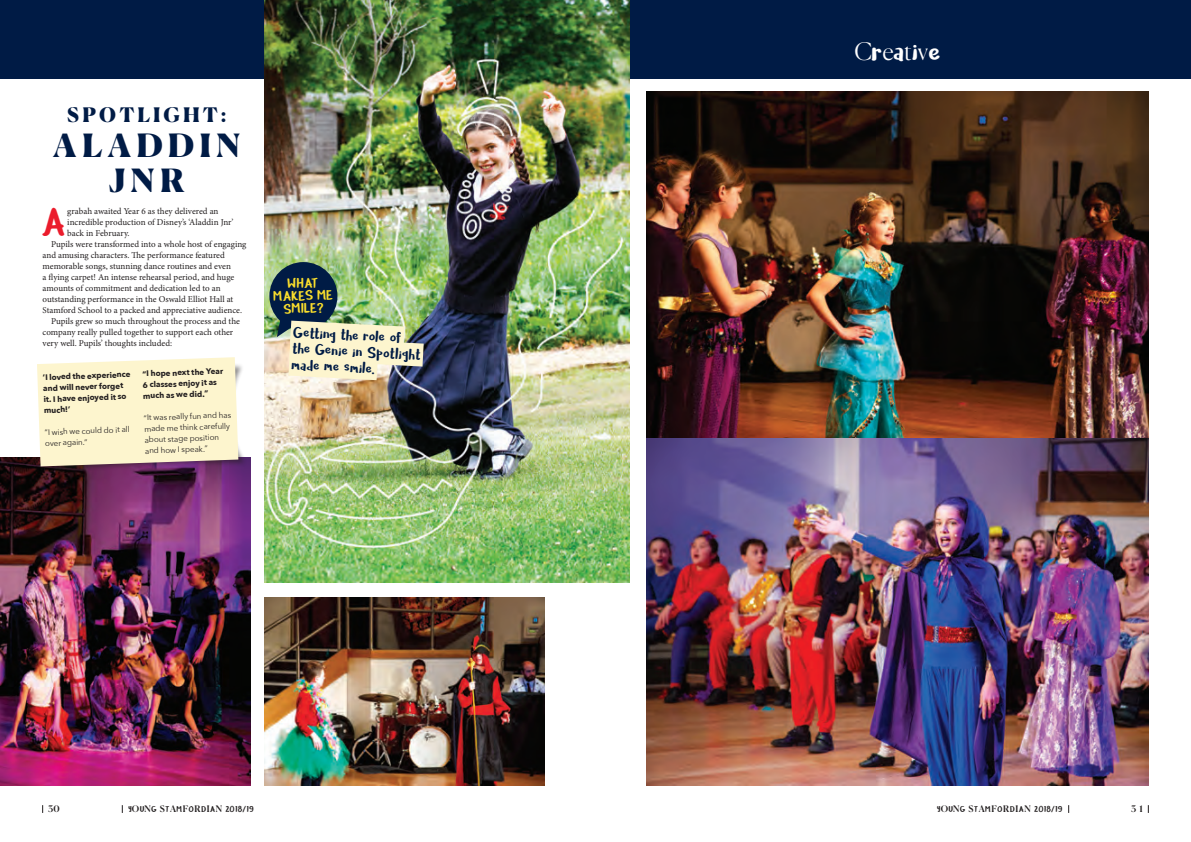
<style>
.page{position:relative;width:1191px;height:842px;background:#fff}
.page>*{position:absolute;margin:0;border:0;box-sizing:border-box;transform-origin:0 0}
.t1{font:39.9px "Cavorting";color:#eb1c2c}
.t2{font:900 32px/35px "Canela";letter-spacing:.165em;color:#001b45;text-align:center}
.t3{font:300 24px "Canela";color:#fff}
.t4{font:900 20px "Canela";letter-spacing:.16em;color:#001b45}
.t5{font:16px/16px "Cavorting";color:#001b45}
.t6{font:14.1px/12.6px "Cavorting";color:#fade2c;text-align:center}
.t7{font:9px "Minion Pro";letter-spacing:-.005em;color:#231f20}
.t8{font:500 9px "Canela";color:#231f20}
.t9{font:8.5px "Cavorting";letter-spacing:.075em;color:#231f20}
.t10{font:700 8px/11px "Avenir Next";color:#231f20}
.t11{font:8px/11px "Avenir Next";color:#231f20}
.s1{font-family:"Cavorting";font-weight:400;font-size:31px}
.s2{font-family:"Cavorting";font-weight:400;font-size:29px}
.s3{font-family:"Canela";font-weight:500;font-size:9px}
</style>
<div class="page">
<div style="left:0;top:0;width:1191px;height:79px;background:#001b45"></div>
<img style="left:646px;top:92px;width:502px;height:694px">
<img style="left:264px;top:0;width:365px;height:582px">
<img style="left:264px;top:598px;width:280px;height:188px">
<img style="left:0;top:458px;width:251px;height:328px">
<div style="left:45px;top:363px;width:203px;height:110px;background:#231f20;opacity:.55"></div>
<svg style="left:37px;top:357px;width:201px;height:109px;background:#f8efcc"></svg>
<div style="left:269px;top:262px;width:68px;height:68px;background:#001b45;border-radius:50%"></div>
<img style="left:265px;top:308px;width:182px;height:85px">
<h3 class="t4" style="left:67px;top:99px;width:161px">SPOTLIGHT:</h3>
<h2 class="t2" style="left:53px;top:125px;width:189px">ALADDIN<br>JNR</h2>
<h1 class="t1" style="left:42px;top:198px;width:25px">A</h1>
<p class="t7" style="left:67px;top:205px;width:153px">grabah awaited Year 6 as they delivered an</p>
<p class="t7" style="left:67px;top:216px;width:168px">incredible production of Disney’s ‘Aladdin Jnr’</p>
<p class="t7" style="left:67px;top:227px;width:64px">back in February.</p>
<p class="t7" style="left:51px;top:238px;width:197px">Pupils were transformed into a whole host of engaging</p>
<p class="t7" style="left:43px;top:249px;width:184px">and amusing characters. The performance featured</p>
<p class="t7" style="left:43px;top:260px;width:190px">memorable songs, stunning dance routines and even</p>
<p class="t7" style="left:43px;top:271px;width:193px">a flying carpet! An intense rehearsal period, and huge</p>
<p class="t7" style="left:43px;top:282px;width:179px">amounts of commitment and dedication led to an</p>
<p class="t7" style="left:43px;top:293px;width:192px">outstanding performance in the Oswald Elliot Hall at</p>
<p class="t7" style="left:43px;top:304px;width:201px">Stamford School to a packed and appreciative audience.</p>
<p class="t7" style="left:51px;top:315px;width:190px">Pupils grew so much throughout the process and the</p>
<p class="t7" style="left:43px;top:326px;width:192px">company really pulled together to support each other</p>
<p class="t7" style="left:43px;top:337px;width:131px">very well. Pupils’ thoughts included:</p>
<p class="t10" style="left:43px;top:372px;width:89px;rotate:-2deg">‘I loved the experience and will never forget it. I have enjoyed it so much!’</p>
<p class="t11" style="left:45px;top:426px;width:87px;rotate:-2deg">“I wish we could do it all over again.”</p>
<p class="t10" style="left:142px;top:368px;width:82px;rotate:-2deg">“I hope next the Year<br>6 classes enjoy it as much as we did.”</p>
<p class="t11" style="left:144px;top:412px;width:89px;rotate:-2deg">“It was really fun and has made me think carefully about stage position and how I speak.”</p>
<h3 class="t6" style="left:273px;top:277px;width:61px;rotate:-2deg">WHAT<br>MAKES ME<br>SMILE?</h3>
<h3 class="t5" style="left:294px;top:324px;width:130px;rotate:3deg">Getting the role of the Genie in Spotlight made me smile.</h3>
<h3 class="t3" style="left:854px;top:32px;width:88px">C<span class="s1">r</span>e<span class="s2">a</span>t<span class="s1">i</span>v<span class="s1">e</span></h3>
<p class="t8" style="left:48px;top:802px;width:13px">30</p>
<p class="t9" style="left:128px;top:804px;width:127px">Y<span class="s3">O</span>U<span class="s3">N</span>G <span class="s3">S</span>T<span class="s3">A</span>M<span class="s3">F</span>O<span class="s3">R</span>D<span class="s3">I</span>A<span class="s3">N</span> 2018/19</p>
<p class="t9" style="left:937px;top:804px;width:127px">Y<span class="s3">O</span>U<span class="s3">N</span>G <span class="s3">S</span>T<span class="s3">A</span>M<span class="s3">F</span>O<span class="s3">R</span>D<span class="s3">I</span>A<span class="s3">N</span> 2018/19</p>
<p class="t8" style="left:1131px;top:802px;width:13px">3 1</p>
</div>
